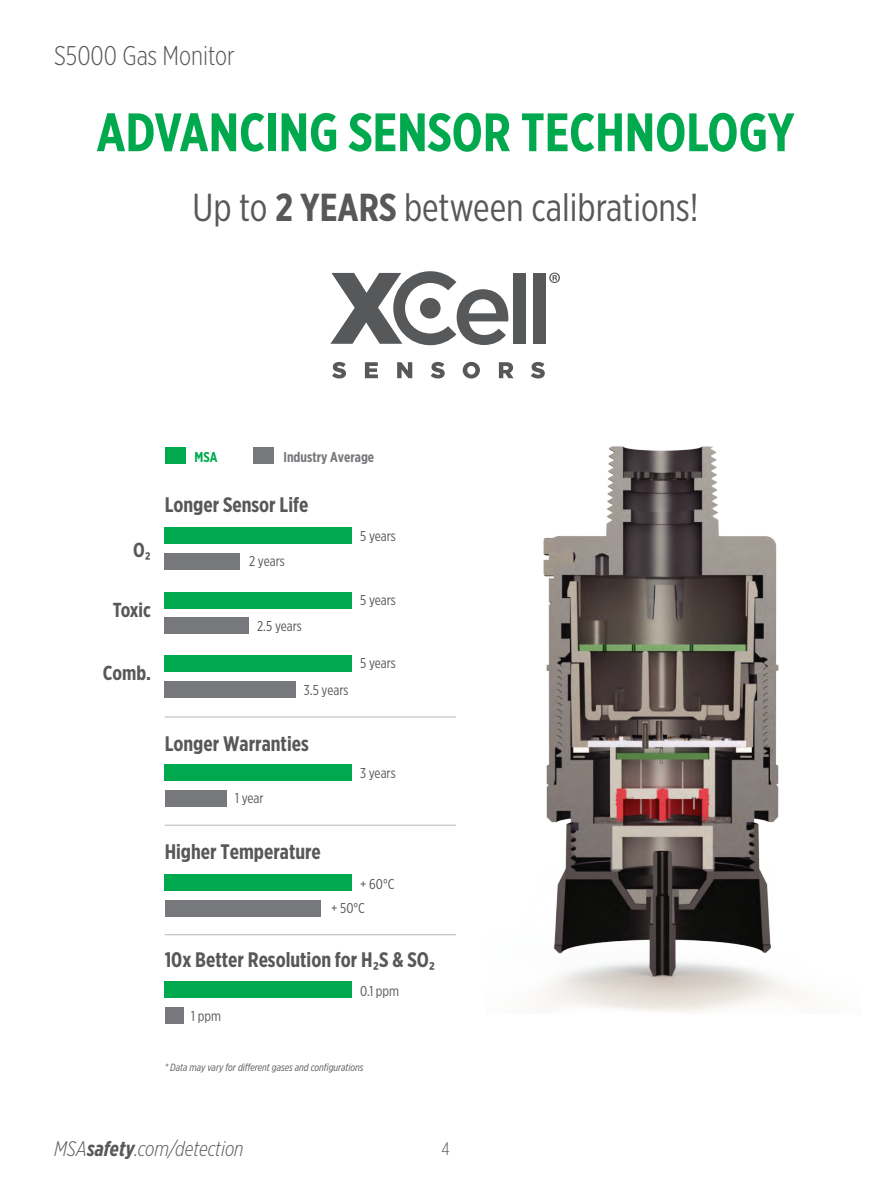
<style>
.page{position:relative;width:891px;height:1188px;background:#fff}
.page>*{position:absolute;margin:0;border:0;box-sizing:border-box;transform-origin:0 0}
.t1{font:700 54px "Gotham X Narrow";color:#00a94e}
.t2{font:39px "Gotham X Narrow";color:#57585a}
.t3{font:300 27px "Gotham X Narrow";color:#57585a}
.t4{font:700 21px "Gotham X Narrow";color:#57585a}
.t5{font:italic 300 21px "Gotham X Narrow";color:#57585a}
.t6{font:700 20.25px "Gotham X Narrow";color:#57585a}
.t7{font:300 18px "Gotham X Narrow";color:#57585a}
.t8{font:14.25px "Gotham X Narrow";color:#57585a}
.t9{font:700 14.25px "Gotham X Narrow";color:#76787b}
.t10{font:700 14.25px "Gotham X Narrow";color:#00a94e}
.t11{font:italic 10.5px "Gotham X Narrow";color:#57585a}
.s1{font-weight:700}
</style>
<div class="page">
<img style="left:543px;top:446px;width:249px;height:566px">
<div style="left:165px;top:527px;width:187px;height:17px;background:#00a94e"></div>
<div style="left:165px;top:553px;width:75px;height:16px;background:#76787b"></div>
<div style="left:165px;top:592px;width:187px;height:16px;background:#00a94e"></div>
<div style="left:165px;top:618px;width:84px;height:16px;background:#76787b"></div>
<div style="left:165px;top:655px;width:187px;height:16px;background:#00a94e"></div>
<div style="left:165px;top:681px;width:131px;height:16px;background:#76787b"></div>
<div style="left:165px;top:764px;width:187px;height:16px;background:#00a94e"></div>
<div style="left:165px;top:790px;width:62px;height:16px;background:#76787b"></div>
<div style="left:165px;top:875px;width:187px;height:16px;background:#00a94e"></div>
<div style="left:165px;top:447px;width:20px;height:16px;background:#00a94e"></div>
<div style="left:165px;top:900px;width:155px;height:17px;background:#76787b"></div>
<div style="left:254px;top:447px;width:20px;height:16px;background:#76787b"></div>
<div style="left:165px;top:982px;width:187px;height:16px;background:#00a94e"></div>
<div style="left:165px;top:1008px;width:18px;height:16px;background:#76787b"></div>
<hr style="left:165px;top:716px;width:291px;height:2px;background:#bcbdc0">
<hr style="left:165px;top:825px;width:291px;height:1px;background:#bcbdc0">
<hr style="left:165px;top:934px;width:291px;height:1px;background:#bcbdc0">
<div style="left:514px;top:273px;width:12px;height:71px;background:#57585a"></div>
<div style="left:533px;top:273px;width:12px;height:71px;background:#57585a"></div>
<svg style="left:332px;top:362px;width:14px;height:16px"></svg>
<svg style="left:365px;top:362px;width:13px;height:16px"></svg>
<svg style="left:397px;top:362px;width:15px;height:16px"></svg>
<svg style="left:431px;top:362px;width:14px;height:16px"></svg>
<svg style="left:463px;top:362px;width:17px;height:17px"></svg>
<svg style="left:499px;top:362px;width:15px;height:16px"></svg>
<svg style="left:531px;top:362px;width:14px;height:16px"></svg>
<svg style="left:549px;top:273px;width:11px;height:10px"></svg>
<svg style="left:330px;top:271px;width:178px;height:74px"></svg>
<p class="t3" style="left:54px;top:39px;width:182px">S5000 Gas Monitor</p>
<h1 class="t1" style="left:96px;top:99px;width:700px">ADVANCING SENSOR TECHNOLOGY</h1>
<h2 class="t2" style="left:192px;top:184px;width:508px">Up to <span class="s1">2 YEARS</span> between calibrations!</h2>
<p class="t10" style="left:195px;top:448px;width:25px">MSA</p>
<p class="t9" style="left:283px;top:448px;width:92px">Industry Average</p>
<p class="t6" style="left:133px;top:537px;width:19px">O₂</p>
<p class="t6" style="left:113px;top:597px;width:40px">Toxic</p>
<p class="t6" style="left:103px;top:660px;width:50px">Comb.</p>
<p class="t4" style="left:165px;top:492px;width:145px">Longer Sensor Life</p>
<p class="t8" style="left:249px;top:553px;width:37px">2 years</p>
<p class="t8" style="left:257px;top:618px;width:46px">2.5 years</p>
<p class="t8" style="left:304px;top:682px;width:46px">3.5 years</p>
<p class="t8" style="left:360px;top:528px;width:37px">5 years</p>
<p class="t8" style="left:360px;top:591px;width:37px">5 years</p>
<p class="t8" style="left:360px;top:655px;width:37px">5 years</p>
<p class="t4" style="left:165px;top:730px;width:146px">Longer Warranties</p>
<p class="t8" style="left:235px;top:789px;width:30px">1 year</p>
<p class="t4" style="left:165px;top:839px;width:158px">Higher Temperature</p>
<p class="t8" style="left:360px;top:765px;width:37px">3 years</p>
<p class="t8" style="left:360px;top:875px;width:36px">+ 60°C</p>
<p class="t8" style="left:331px;top:900px;width:35px">+ 50°C</p>
<p class="t4" style="left:165px;top:946px;width:272px">10x Better Resolution for H₂S &amp; SO₂</p>
<p class="t8" style="left:360px;top:982px;width:41px">0.1 ppm</p>
<p class="t8" style="left:191px;top:1007px;width:31px">1 ppm</p>
<p class="t11" style="left:165px;top:1061px;width:200px">* Data may vary for different gases and configurations</p>
<p class="t5" style="left:54px;top:1136px;width:191px">MSA<span class="s1">safety</span>.com/detection</p>
<p class="t7" style="left:441px;top:1138px;width:10px">4</p>
</div>
